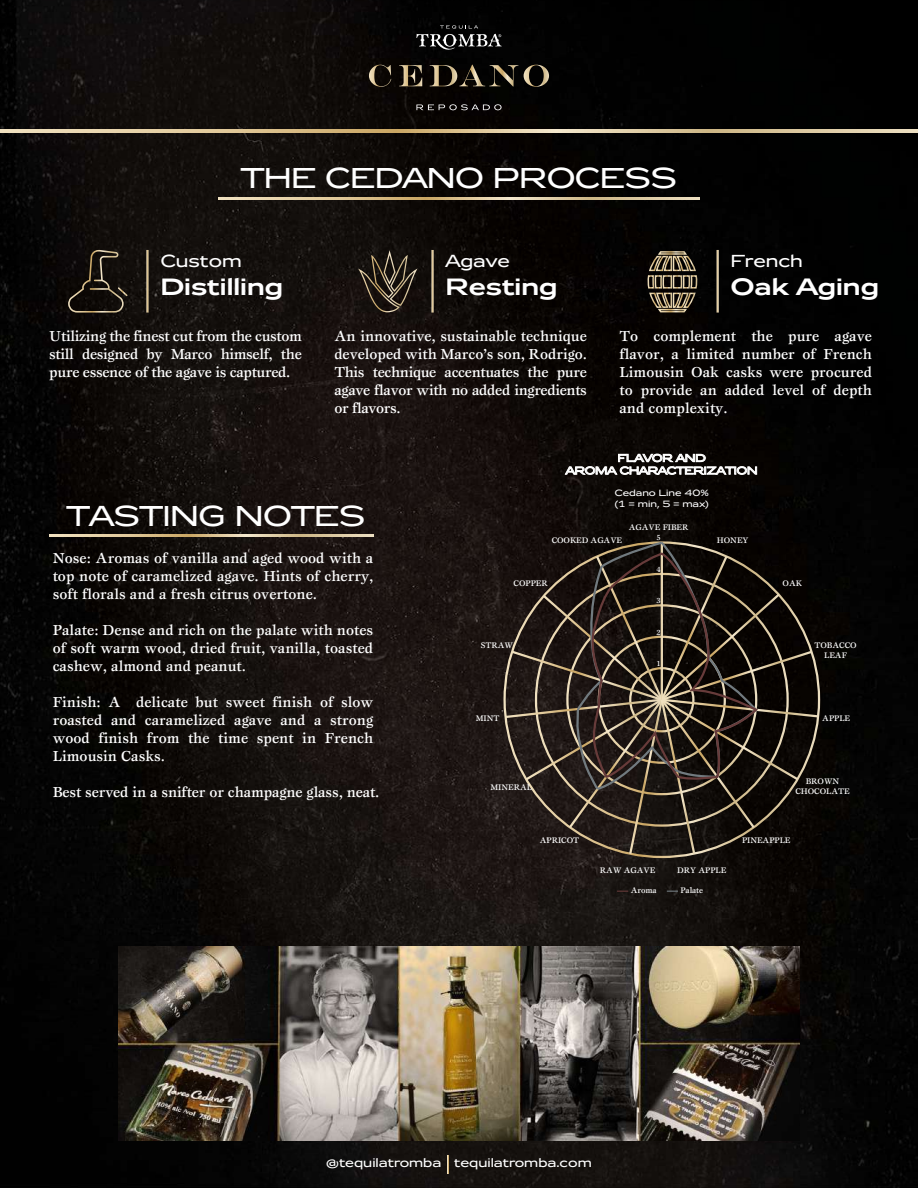
<style>
.page{position:relative;width:918px;height:1188px;background:#fff}
.page>*{position:absolute;margin:0;border:0;box-sizing:border-box;transform-origin:0 0}
.t1{font:28.5px "Zeppelin 42";color:#fff}
.t2{font:23.4px "Zeppelin 43";color:#fff}
.t3{font:17.25px "Zeppelin 42";color:#fff}
.t4{font:500 15px/18px "Esprit";color:#fff;text-align:justify}
.t5{font:12.3px "Zeppelin 42";color:#fff}
.t6{font:10.5px/12.6px "Zeppelin 42";color:#fff;text-align:center}
.t7{font:9px/10.8px "Zeppelin 42";color:#fff}
.t8{font:500 8.4px/10.1px "Esprit";letter-spacing:-.01em;color:#fff;text-align:center}
.t9{font:500 7.65px "Esprit";color:#fff}
</style>
<div class="page">
<img style="left:0;top:0;width:918px;height:1188px">
<svg style="left:358px;top:250px;width:60px;height:62px;background:#322b22"></svg>
<svg style="left:565px;top:454px;width:192px;height:21px;background:#585553"></svg>
<svg style="left:503px;top:539px;width:318px;height:317px;background:#2c241d"></svg>
<img style="left:119px;top:947px;width:680px;height:193px">
<svg style="left:448px;top:1155px;width:1px;height:19px"></svg>
<svg style="left:0;top:129px;width:918px;height:4px;background:#dfc99e"></svg>
<svg style="left:416px;top:25px;width:86px;height:28px;background:#2d2d2d"></svg>
<svg style="left:416px;top:104px;width:86px;height:6px"></svg>
<svg style="left:369px;top:65px;width:22px;height:22px"></svg>
<svg style="left:399px;top:65px;width:23px;height:21px"></svg>
<svg style="left:430px;top:65px;width:88px;height:22px;background:#3b3428"></svg>
<svg style="left:524px;top:65px;width:25px;height:22px"></svg>
<svg style="left:219px;top:197px;width:480px;height:2px"></svg>
<svg style="left:49px;top:535px;width:324px;height:2px"></svg>
<svg style="left:68px;top:250px;width:60px;height:63px;background:#262019"></svg>
<hr style="left:146px;top:250px;width:3px;height:63px;background:#fff">
<hr style="left:431px;top:250px;width:3px;height:63px;background:#fff">
<hr style="left:717px;top:250px;width:2px;height:63px;background:#fff">
<svg style="left:647px;top:250px;width:51px;height:64px;background:#534939"></svg>
<h1 class="t1" style="left:241px;top:163px;width:437px">THE CEDANO PROCESS</h1>
<p class="t3" style="left:161px;top:251px;width:82px">Custom</p>
<h2 class="t2" style="left:161px;top:273px;width:124px">Distilling</h2>
<p class="t4" style="left:49px;top:327px;width:254px">Utilizing the finest cut from the custom still designed by Marco himself, the pure essence of the agave is captured.</p>
<p class="t3" style="left:446px;top:251px;width:65px">Agave</p>
<h2 class="t2" style="left:446px;top:273px;width:113px">Resting</h2>
<p class="t4" style="left:334px;top:327px;width:254px">An innovative, sustainable technique developed with Marco’s son, Rodrigo.<br>This technique accentuates the pure agave flavor with no added ingredients or flavors.</p>
<p class="t3" style="left:731px;top:251px;width:73px">French</p>
<h2 class="t2" style="left:731px;top:273px;width:149px">Oak Aging</h2>
<p class="t4" style="left:619px;top:327px;width:254px">To complement the pure agave flavor, a limited number of French Limousin Oak casks were procured to provide an added level of depth and complexity.</p>
<h1 class="t1" style="left:67px;top:500px;width:300px">TASTING NOTES</h1>
<p class="t4" style="left:53px;top:549px;width:322px">Nose: Aromas of vanilla and aged wood with a top note of caramelized agave. Hints of cherry, soft florals and a fresh citrus overtone.</p>
<p class="t4" style="left:53px;top:621px;width:322px">Palate: Dense and rich on the palate with notes of soft warm wood, dried fruit, vanilla, toasted cashew, almond and peanut.</p>
<p class="t4" style="left:53px;top:693px;width:322px">Finish: A delicate but sweet finish of slow roasted and caramelized agave and a strong wood finish from the time spent in French Limousin Casks.</p>
<p class="t4" style="left:53px;top:783px;width:328px">Best served in a snifter or champagne glass, neat.</p>
<p class="t6" style="left:566px;top:453px;width:193px">FLAVOR AND<br>AROMA CHARACTERIZATION</p>
<p class="t7" style="left:615px;top:488px;width:95px">Cedano Line 40% (1 = min, 5 = max)</p>
<p class="t8" style="left:629px;top:522px;width:61px">AGAVE FIBER</p>
<p class="t8" style="left:552px;top:535px;width:72px">COOKED AGAVE</p>
<p class="t9" style="left:657px;top:533px;width:6px">5</p>
<p class="t8" style="left:717px;top:535px;width:33px">HONEY</p>
<p class="t9" style="left:657px;top:565px;width:6px">4</p>
<p class="t9" style="left:657px;top:596px;width:6px">3</p>
<p class="t9" style="left:657px;top:627px;width:6px">2</p>
<p class="t9" style="left:657px;top:659px;width:6px">1</p>
<p class="t8" style="left:514px;top:578px;width:36px">COPPER</p>
<p class="t8" style="left:481px;top:640px;width:34px">STRAW</p>
<p class="t8" style="left:476px;top:713px;width:25px">MINT</p>
<p class="t8" style="left:491px;top:782px;width:43px">MINERAL</p>
<p class="t8" style="left:783px;top:578px;width:21px">OAK</p>
<p class="t8" style="left:815px;top:640px;width:44px">TOBACCO<br>LEAF</p>
<p class="t8" style="left:822px;top:713px;width:29px">APPLE</p>
<p class="t8" style="left:795px;top:776px;width:56px">BROWN<br>CHOCOLATE</p>
<p class="t8" style="left:540px;top:835px;width:41px">APRICOT</p>
<p class="t8" style="left:600px;top:865px;width:57px">RAW AGAVE</p>
<p class="t8" style="left:677px;top:865px;width:51px">DRY APPLE</p>
<p class="t8" style="left:631px;top:885px;width:28px">Aroma</p>
<p class="t8" style="left:680px;top:885px;width:24px">Palate</p>
<p class="t8" style="left:742px;top:835px;width:50px">PINEAPPLE</p>
<p class="t5" style="left:326px;top:1156px;width:267px">@tequilatromba tequilatromba.com</p>
</div>
